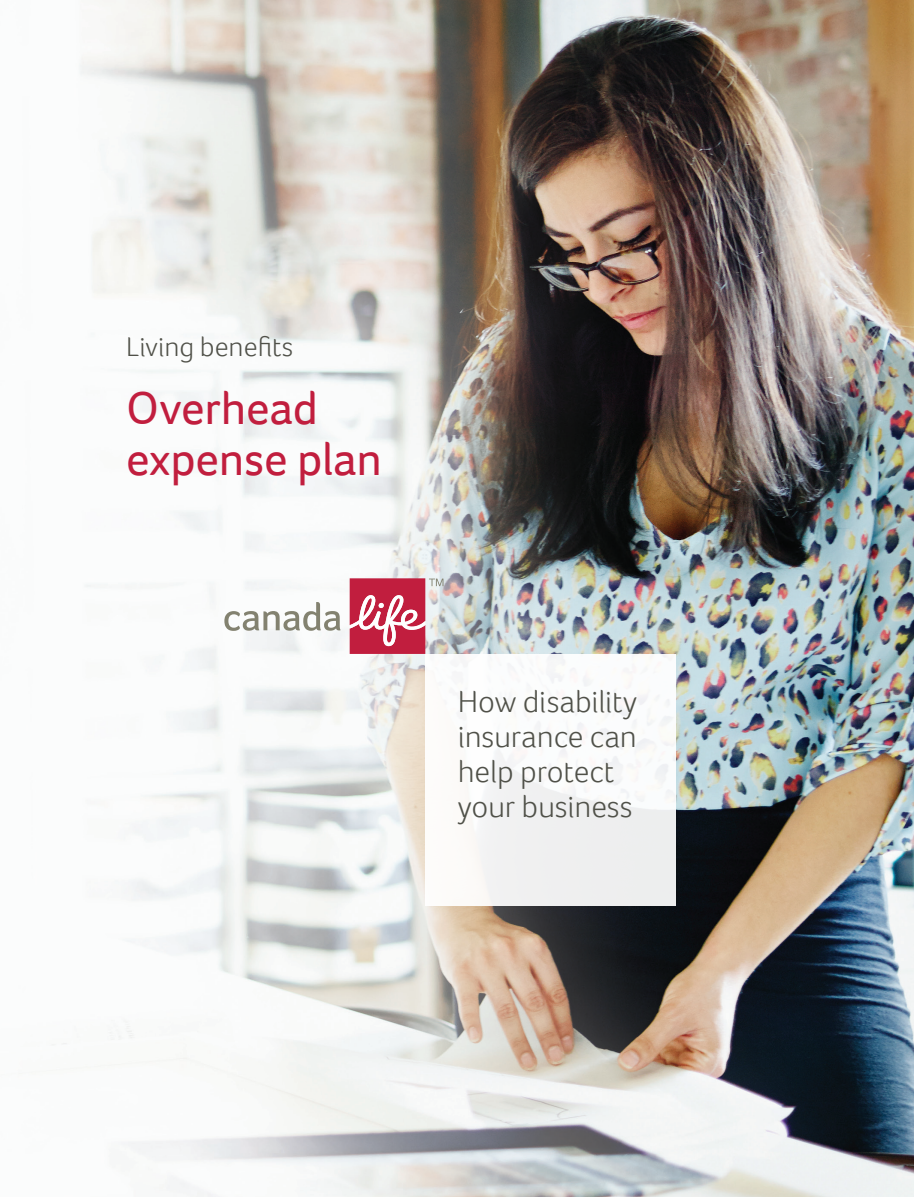
<style>
.page{position:relative;width:914px;height:1197px;background:#fff}
.page>*{position:absolute;margin:0;border:0;box-sizing:border-box;transform-origin:0 0}
.t1{font:47.25px/50.8px "Foco";letter-spacing:-.005em;color:#c11e3e}
.t2{font:300 31.5px/35px "Foco";letter-spacing:-.005em;color:#505149}
.t3{font:300 28px "Foco";color:#505149}
</style>
<div class="page">
<img style="left:52px;top:0;width:862px;height:1197px">
<div style="left:425px;top:654px;width:251px;height:252px;background:linear-gradient(to right,#fbfaf9,#f3f4f4)"></div>
<svg style="left:224px;top:602px;width:116px;height:29px"></svg>
<svg style="left:349px;top:578px;width:94px;height:76px;background:#d0677c"></svg>
<p class="t3" style="left:126px;top:328px;width:169px">Living benefits</p>
<h1 class="t1" style="left:126px;top:382px;width:258px">Overhead expense plan</h1>
<p class="t2" style="left:458px;top:683px;width:181px">How disability insurance can help protect your business</p>
</div>
